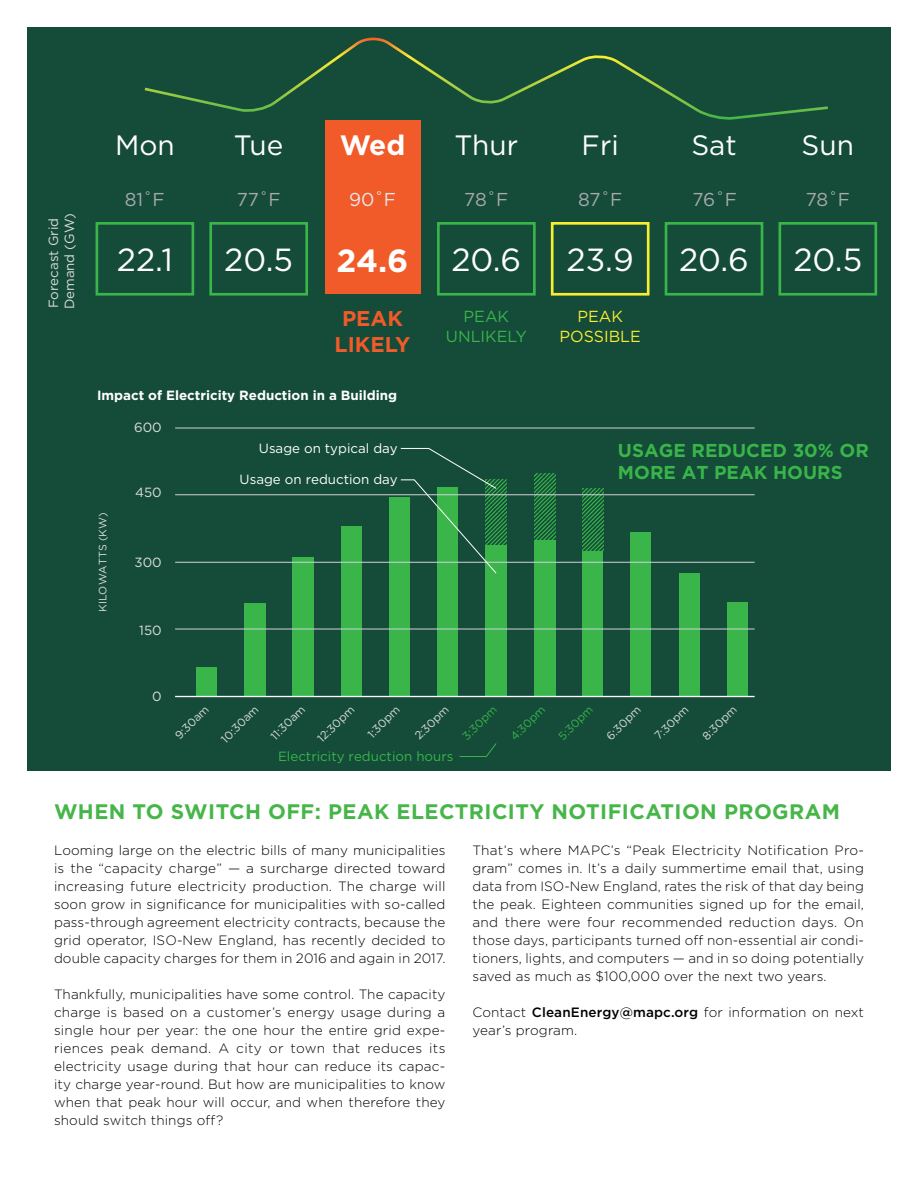
<style>
.page{position:relative;width:918px;height:1188px;background:#fff}
.page>*{position:absolute;margin:0;border:0;box-sizing:border-box;transform-origin:0 0}
.t1{font:31.95px "Gotham HTF";color:#fff}
.t2{font:700 31.95px "Gotham HTF";color:#fff}
.t3{font:28.05px "Gotham HTF";color:#fff}
.t4{font:700 28.05px "Gotham HTF";color:#fff}
.t5{font:700 21.3px/25.7px "Gotham HTF";color:#f15a29;text-align:center}
.t6{font:700 21px "Gotham HTF";letter-spacing:.02em;color:#47b649}
.t7{font:700 18.6px/22.4px "Gotham HTF";color:#39b54a}
.t8{font:18.6px "Gotham HTF";letter-spacing:-.01em;color:#a7a9ac}
.t9{font:18.6px "Gotham HTF";color:#e6e7e8}
.t10{font:16.05px/19.2px "Gotham HTF";color:#f9ed32;text-align:center}
.t11{font:16.05px/19.2px "Gotham HTF";color:#39b54a;text-align:center}
.t12{font:300 13.5px/18px "Gotham HTF";letter-spacing:.01em;color:#000;text-align:justify}
.t13{font:700 13.35px "Gotham HTF";color:#fff}
.t14{font:13.35px "Gotham HTF";color:#fff}
.t15{font:13.35px/16px "Gotham HTF";color:#dcddde}
.t16{font:13.35px "Gotham HTF";color:#39b54a}
.t17{font:11.4px "Gotham HTF";color:#dcddde}
.t18{font:11.4px "Gotham HTF";color:#39b54a}
.t19{font:10.65px "Gotham HTF";color:#dcddde}
.s1{font-weight:500}
</style>
<div class="page">
<div style="left:27px;top:27px;width:864px;height:744px;background:#144b39"></div>
<svg style="left:497px;top:479px;width:10px;height:66px"></svg>
<svg style="left:534px;top:473px;width:21px;height:67px"></svg>
<svg style="left:582px;top:488px;width:21px;height:63px"></svg>
<div style="left:325px;top:120px;width:96px;height:174px;background:#f15a29"></div>
<div style="left:551px;top:222px;width:99px;height:74px;border:3px solid #f9ed32"></div>
<div style="left:437px;top:222px;width:99px;height:74px;border:3px solid #39b54a"></div>
<div style="left:209px;top:222px;width:99px;height:74px;border:3px solid #39b54a"></div>
<div style="left:96px;top:222px;width:98px;height:74px;border:3px solid #39b54a"></div>
<div style="left:665px;top:222px;width:98px;height:74px;border:3px solid #39b54a"></div>
<div style="left:779px;top:222px;width:98px;height:74px;border:3px solid #39b54a"></div>
<svg style="left:144px;top:37px;width:684px;height:82px"></svg>
<div style="left:196px;top:667px;width:21px;height:30px;background:#39b54a"></div>
<div style="left:244px;top:603px;width:21px;height:94px;background:#39b54a"></div>
<div style="left:293px;top:557px;width:21px;height:140px;background:#39b54a"></div>
<div style="left:341px;top:526px;width:21px;height:171px;background:#39b54a"></div>
<div style="left:389px;top:497px;width:21px;height:200px;background:#39b54a"></div>
<div style="left:437px;top:487px;width:21px;height:210px;background:#39b54a"></div>
<div style="left:486px;top:545px;width:21px;height:152px;background:#39b54a"></div>
<div style="left:534px;top:540px;width:21px;height:157px;background:#39b54a"></div>
<div style="left:582px;top:551px;width:21px;height:146px;background:#39b54a"></div>
<div style="left:630px;top:532px;width:21px;height:165px;background:#39b54a"></div>
<div style="left:679px;top:573px;width:21px;height:124px;background:#39b54a"></div>
<div style="left:727px;top:602px;width:21px;height:95px;background:#39b54a"></div>
<hr style="left:175px;top:629px;width:580px;height:1px;background:#d1d3d4">
<hr style="left:175px;top:562px;width:580px;height:1px;background:#d1d3d4">
<hr style="left:175px;top:495px;width:580px;height:1px;background:#d1d3d4">
<hr style="left:175px;top:428px;width:580px;height:1px;background:#d1d3d4">
<hr style="left:175px;top:696px;width:580px;height:1px;background:#fff">
<svg style="left:400px;top:448px;width:97px;height:126px"></svg>
<svg style="left:459px;top:743px;width:38px;height:14px"></svg>
<h2 class="t3" style="left:115px;top:129px;width:61px">Mon</h2>
<h2 class="t3" style="left:455px;top:129px;width:65px">Thur</h2>
<h2 class="t3" style="left:582px;top:129px;width:39px">Fri</h2>
<h2 class="t3" style="left:691px;top:129px;width:47px">Sat</h2>
<h2 class="t3" style="left:802px;top:129px;width:54px">Sun</h2>
<h2 class="t3" style="left:234px;top:129px;width:51px">Tue</h2>
<h2 class="t4" style="left:340px;top:129px;width:67px">Wed</h2>
<p class="t15" style="left:45px;top:309px;width:98px;rotate:-90deg">Forecast Grid<br>Demand (GW)</p>
<h3 class="t8" style="left:125px;top:189px;width:42px">81˚F</h3>
<h3 class="t8" style="left:237px;top:189px;width:45px">77˚F</h3>
<h3 class="t9" style="left:349px;top:189px;width:49px">90˚F</h3>
<h3 class="t8" style="left:464px;top:189px;width:46px">78˚F</h3>
<h3 class="t8" style="left:578px;top:189px;width:46px">87˚F</h3>
<h3 class="t8" style="left:693px;top:189px;width:46px">76˚F</h3>
<h3 class="t8" style="left:806px;top:189px;width:46px">78˚F</h3>
<h1 class="t1" style="left:117px;top:242px;width:58px">22.1</h1>
<h1 class="t1" style="left:224px;top:242px;width:70px">20.5</h1>
<h1 class="t1" style="left:451px;top:242px;width:71px">20.6</h1>
<h1 class="t1" style="left:567px;top:242px;width:69px">23.9</h1>
<h1 class="t1" style="left:679px;top:242px;width:71px">20.6</h1>
<h1 class="t1" style="left:793px;top:242px;width:70px">20.5</h1>
<h1 class="t2" style="left:337px;top:242px;width:73px">24.6</h1>
<h3 class="t5" style="left:335px;top:305px;width:77px">PEAK<br>LIKELY</h3>
<p class="t10" style="left:560px;top:307px;width:83px">PEAK<br>POSSIBLE</p>
<p class="t11" style="left:446px;top:307px;width:82px">PEAK<br>UNLIKELY</p>
<p class="t13" style="left:97px;top:387px;width:302px">Impact of Electricity Reduction in a Building</p>
<p class="t19" style="left:97px;top:612px;width:101px;rotate:-90deg">KILOWATTS (KW)</p>
<p class="t15" style="left:134px;top:419px;width:29px">600</p>
<p class="t15" style="left:135px;top:484px;width:28px">450</p>
<p class="t15" style="left:135px;top:554px;width:29px">300</p>
<p class="t15" style="left:139px;top:622px;width:24px">150</p>
<p class="t14" style="left:259px;top:441px;width:140px">Usage on typical day</p>
<p class="t14" style="left:240px;top:472px;width:160px">Usage on reduction day</p>
<h3 class="t7" style="left:618px;top:439px;width:252px">USAGE REDUCED 30% OR<br>MORE AT PEAK HOURS</h3>
<p class="t15" style="left:152px;top:688px;width:11px">0</p>
<p class="t17" style="left:172px;top:733px;width:44px;rotate:-45deg">9:30am</p>
<p class="t17" style="left:219px;top:736px;width:49px;rotate:-45deg">10:30am</p>
<p class="t17" style="left:268px;top:733px;width:45px;rotate:-45deg">11:30am</p>
<p class="t17" style="left:315px;top:736px;width:49px;rotate:-45deg">12:30pm</p>
<p class="t17" style="left:365px;top:731px;width:42px;rotate:-45deg">1:30pm</p>
<p class="t17" style="left:412px;top:733px;width:45px;rotate:-45deg">2:30pm</p>
<p class="t18" style="left:460px;top:733px;width:45px;rotate:-45deg">3:30pm</p>
<p class="t18" style="left:508px;top:734px;width:45px;rotate:-45deg">4:30pm</p>
<p class="t18" style="left:556px;top:733px;width:45px;rotate:-45deg">5:30pm</p>
<p class="t17" style="left:604px;top:734px;width:45px;rotate:-45deg">6:30pm</p>
<p class="t17" style="left:652px;top:733px;width:44px;rotate:-45deg">7:30pm</p>
<p class="t17" style="left:700px;top:733px;width:45px;rotate:-45deg">8:30pm</p>
<p class="t16" style="left:278px;top:748px;width:177px">Electricity reduction hours</p>
<h3 class="t6" style="left:54px;top:799px;width:788px">WHEN TO SWITCH OFF: PEAK ELECTRICITY NOTIFICATION PROGRAM</h3>
<p class="t12" style="left:54px;top:841px;width:393px">Looming large on the electric bills of many municipalities is the “capacity charge” — a surcharge directed toward increasing future electricity production. The charge will soon grow in significance for municipalities with so-called pass-through agreement electricity contracts, because the grid operator, ISO-New England, has recently decided to double capacity charges for them in 2016 and again in 2017.</p>
<p class="t12" style="left:54px;top:985px;width:393px">Thankfully, municipalities have some control. The capacity charge is based on a customer’s energy usage during a single hour per year: the one hour the entire grid expe&shy;riences peak demand. A city or town that reduces its electricity usage during that hour can reduce its capac&shy;ity charge year-round. But how are municipalities to know when that peak hour will occur, and when therefore they should switch things off?</p>
<p class="t12" style="left:472px;top:841px;width:393px">That’s where MAPC’s “Peak Electricity Notification Pro&shy;gram” comes in. It’s a daily summertime email that, using data from ISO-New England, rates the risk of that day being the peak. Eighteen communities signed up for the email, and there were four recommended reduction days. On those days, participants turned off non-essential air condi&shy;tioners, lights, and computers — and in so doing potentially saved as much as $100,000 over the next two years.</p>
<p class="t12" style="left:472px;top:1003px;width:393px">Contact <span class="s1">CleanEnergy@mapc.org</span> for information on next year’s program.</p>
</div>
